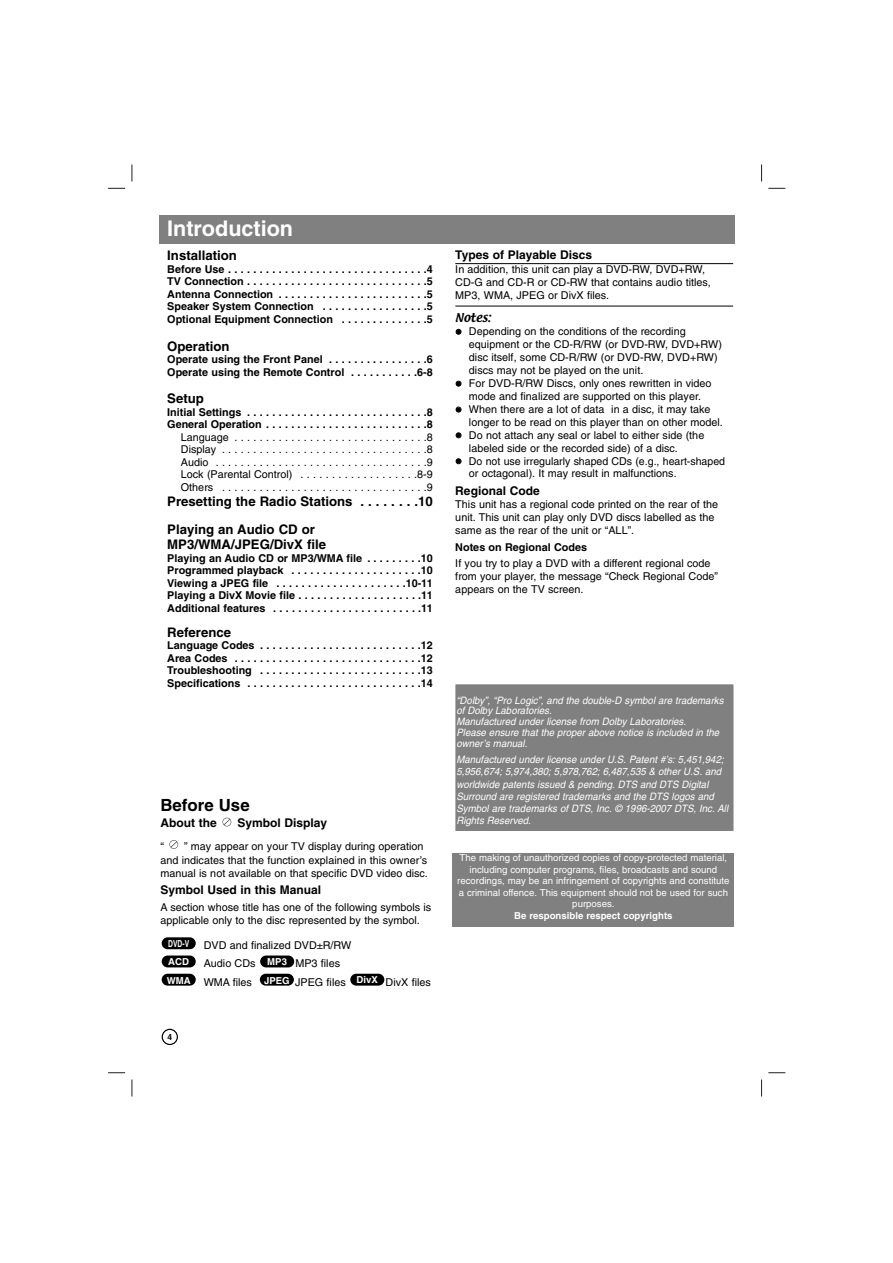
<style>
.page{position:relative;width:893px;height:1263px;background:#fff}
.page>*{position:absolute;margin:0;border:0;box-sizing:border-box;transform-origin:0 0}
.t1{font:700 21.6px "Helvetica";color:#fff}
.t2{font:700 16.8px "Helvetica";color:#000}
.t3{font:700 13.2px/27.9px "Helvetica";color:#000}
.t4{font:700 12px "Helvetica";color:#000}
.t5{font:10.8px/12.9px "Helvetica";color:#000}
.t6{font:700 10.8px/12.5px "Helvetica";color:#000;text-align:justify}
.t7{font:10.8px "Textile";color:#000}
.t8{font:italic 10.2px/12.3px "Helvetica";color:#fff;scale:.95 1}
.t9{font:9.6px/11.6px "Helvetica";color:#fff;text-align:center}
.t10{font:700 9.6px "Helvetica";color:#fff}
.t11{font:700 9.6px "Helvetica";color:#fff;scale:.7 1}
.t12{font:700 8.4px "Helvetica";color:#000}
</style>
<div class="page">
<svg style="left:132px;top:165px;width:1px;height:17px"></svg>
<svg style="left:761px;top:165px;width:1px;height:17px"></svg>
<svg style="left:132px;top:1080px;width:1px;height:17px"></svg>
<svg style="left:761px;top:1080px;width:1px;height:17px"></svg>
<svg style="left:108px;top:188px;width:17px;height:1px"></svg>
<svg style="left:768px;top:188px;width:17px;height:1px"></svg>
<svg style="left:108px;top:1072px;width:17px;height:1px"></svg>
<svg style="left:768px;top:1072px;width:17px;height:1px"></svg>
<svg style="left:162px;top:1029px;width:16px;height:16px"></svg>
<div style="left:159px;top:216px;width:575px;height:28px;background:#808080"></div>
<hr style="left:455px;top:263px;width:278px;height:1px;background:#000">
<hr style="left:455px;top:306px;width:278px;height:1px;background:#000">
<div style="left:350px;top:974px;width:34px;height:12px;background:#000;border-radius:6px"></div>
<div style="left:260px;top:974px;width:34px;height:12px;background:#000;border-radius:6px"></div>
<div style="left:162px;top:974px;width:34px;height:12px;background:#000;border-radius:6px"></div>
<div style="left:260px;top:956px;width:34px;height:11px;background:#000;border-radius:6px"></div>
<div style="left:162px;top:956px;width:34px;height:11px;background:#000;border-radius:6px"></div>
<div style="left:162px;top:937px;width:34px;height:12px;background:#000;border-radius:6px"></div>
<svg style="left:169px;top:840px;width:9px;height:9px"></svg>
<svg style="left:222px;top:818px;width:9px;height:8px"></svg>
<div style="left:455px;top:684px;width:278px;height:147px;background:#808080"></div>
<div style="left:454px;top:684px;width:280px;height:148px;border:1px solid #fff"></div>
<div style="left:452px;top:853px;width:282px;height:74px;background:#808080"></div>
<h1 class="t1" style="left:167px;top:221px;width:127px">Introduction</h1>
<p class="t3" style="left:167px;top:243px;width:71px">Installation</p>
<p class="t6" style="left:167px;top:264px;width:267px">Before Use . . . . . . . . . . . . . . . . . . . . . . . . . . . . . . . .4<br>TV Connection . . . . . . . . . . . . . . . . . . . . . . . . . . . . .5<br>Antenna Connection . . . . . . . . . . . . . . . . . . . . . . . .5<br>Speaker System Connection . . . . . . . . . . . . . . . . .5<br>Optional Equipment Connection . . . . . . . . . . . . . .5</p>
<p class="t3" style="left:167px;top:333px;width:64px">Operation</p>
<p class="t6" style="left:167px;top:354px;width:267px">Operate using the Front Panel . . . . . . . . . . . . . . . .6<br>Operate using the Remote Control . . . . . . . . . . .6-8</p>
<p class="t3" style="left:167px;top:386px;width:38px">Setup</p>
<p class="t6" style="left:167px;top:407px;width:267px">Initial Settings . . . . . . . . . . . . . . . . . . . . . . . . . . . . .8<br>General Operation . . . . . . . . . . . . . . . . . . . . . . . . . .8</p>
<p class="t5" style="left:181px;top:432px;width:253px;line-height:12.5px;text-align:justify">Language . . . . . . . . . . . . . . . . . . . . . . . . . . . . . . .8<br>Display . . . . . . . . . . . . . . . . . . . . . . . . . . . . . . . . .8<br>Audio . . . . . . . . . . . . . . . . . . . . . . . . . . . . . . . . . .9<br>Lock (Parental Control) . . . . . . . . . . . . . . . . . . .8-9<br>Others . . . . . . . . . . . . . . . . . . . . . . . . . . . . . . . . .9</p>
<p class="t3" style="left:167px;top:489px;width:267px">Presetting the Radio Stations . . . . . . . .10<br>Playing an Audio CD or</p>
<p class="t3" style="left:167px;top:532px;width:160px">MP3/WMA/JPEG/DivX file</p>
<p class="t6" style="left:167px;top:553px;width:267px">Playing an Audio CD or MP3/WMA file . . . . . . . . .10<br>Programmed playback . . . . . . . . . . . . . . . . . . . . .10<br>Viewing a JPEG file . . . . . . . . . . . . . . . . . . . . .10-11<br>Playing a DivX Movie file . . . . . . . . . . . . . . . . . . . .11<br>Additional features . . . . . . . . . . . . . . . . . . . . . . . .11</p>
<p class="t3" style="left:167px;top:619px;width:65px">Reference</p>
<p class="t6" style="left:167px;top:640px;width:267px">Language Codes . . . . . . . . . . . . . . . . . . . . . . . . . .12<br>Area Codes . . . . . . . . . . . . . . . . . . . . . . . . . . . . . .12<br>Troubleshooting . . . . . . . . . . . . . . . . . . . . . . . . . .13<br>Specifications . . . . . . . . . . . . . . . . . . . . . . . . . . . .14</p>
<h2 class="t2" style="left:160px;top:799px;width:91px">Before Use</h2>
<p class="t4" style="left:160px;top:819px;width:58px">About the</p>
<p class="t4" style="left:237px;top:819px;width:91px">Symbol Display</p>
<p class="t5" style="left:160px;top:840px;width:5px">“</p>
<p class="t5" style="left:160px;top:840px;width:268px;line-height:14.4px;text-indent:24px">” may appear on your TV display during operation and indicates that the function explained in this owner’s</p>
<p class="t5" style="left:160px;top:868px;width:269px">manual is not available on that specific DVD video disc.</p>
<p class="t4" style="left:160px;top:886px;width:162px">Symbol Used in this Manual</p>
<p class="t5" style="left:160px;top:902px;width:272px">A section whose title has one of the following symbols is applicable only to the disc represented by the symbol.</p>
<p class="t5" style="left:204px;top:937px;width:149px;line-height:18.1px">DVD and finalized DVD±R/RW<br>Audio CDs</p>
<p class="t11" style="left:168px;top:940px;width:31px">DVD-V</p>
<p class="t10" style="left:168px;top:958px;width:22px">ACD</p>
<p class="t10" style="left:267px;top:958px;width:21px">MP3</p>
<p class="t5" style="left:295px;top:958px;width:46px">MP3 files</p>
<p class="t10" style="left:167px;top:977px;width:25px">WMA</p>
<p class="t10" style="left:264px;top:977px;width:27px">JPEG</p>
<p class="t10" style="left:356px;top:976px;width:23px">DivX</p>
<p class="t5" style="left:204px;top:976px;width:50px">WMA files</p>
<p class="t5" style="left:295px;top:976px;width:52px">JPEG files</p>
<p class="t5" style="left:385px;top:976px;width:47px">DivX files</p>
<p class="t12" style="left:167px;top:1034px;width:6px">4</p>
<p class="t4" style="left:455px;top:251px;width:138px">Types of Playable Discs</p>
<p class="t5" style="left:455px;top:264px;width:257px">In addition, this unit can play a DVD-RW, DVD+RW,<br>CD-G and CD-R or CD-RW that contains audio titles,<br>MP3, WMA, JPEG or DivX files.</p>
<p class="t7" style="left:455px;top:313px;width:37px">Notes:</p>
<p class="t5" style="left:469px;top:326px;width:258px">Depending on the conditions of the recording equipment or the CD-R/RW (or DVD-RW, DVD+RW) disc itself, some CD-R/RW (or DVD-RW, DVD+RW) discs may not be played on the unit.<br>For DVD-R/RW Discs, only ones rewritten in video mode and finalized are supported on this player.<br>When there are a lot of data in a disc, it may take longer to be read on this player than on other model.<br>Do not attach any seal or label to either side (the labeled side or the recorded side) of a disc.<br>Do not use irregularly shaped CDs (e.g., heart-shaped or octagonal). It may result in malfunctions.</p>
<p class="t4" style="left:455px;top:486px;width:86px">Regional Code</p>
<p class="t5" style="left:455px;top:499px;width:264px">This unit has a regional code printed on the rear of the unit. This unit can play only DVD discs labelled as the same as the rear of the unit or “ALL”.</p>
<p class="t6" style="left:455px;top:542px;width:133px">Notes on Regional Codes</p>
<p class="t5" style="left:455px;top:558px;width:264px">If you try to play a DVD with a different regional code from your player, the message “Check Regional Code” appears on the TV screen.</p>
<p class="t8" style="left:456px;top:696px;width:283px;line-height:10.8px">“Dolby”, “Pro Logic”, and the double-D symbol are trademarks of Dolby Laboratories.<br>Manufactured under license from Dolby Laboratories.<br>Please ensure that the proper above notice is included in the owner’s manual.</p>
<p class="t8" style="left:456px;top:754px;width:287px">Manufactured under license under U.S. Patent #’s: 5,451,942; 5,956,674; 5,974,380; 5,978,762; 6,487,535 &amp; other U.S. and worldwide patents issued &amp; pending. DTS and DTS Digital Surround are registered trademarks and the DTS logos and Symbol are trademarks of DTS, Inc. © 1996-2007 DTS, Inc. All Rights Reserved.</p>
<p class="t9" style="left:457px;top:853px;width:274px">The making of unauthorized copies of copy-protected material, including computer programs, files, broadcasts and sound recordings, may be an infringement of copyrights and constitute a criminal offence. This equipment should not be used for such purposes.</p>
<p class="t10" style="left:514px;top:912px;width:160px">Be responsible respect copyrights</p>
</div>
